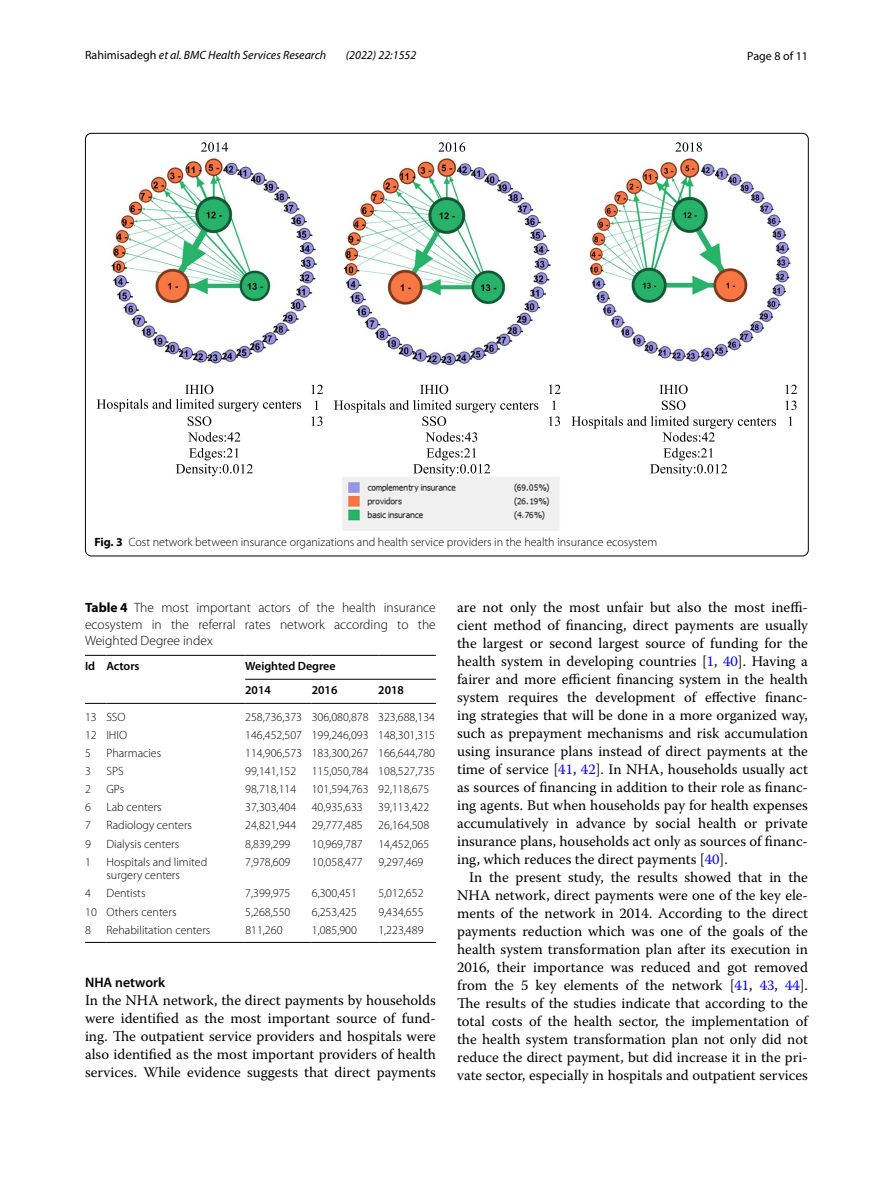
<style>
.page{position:relative;width:893px;height:1187px;background:#fff}
.page>*{position:absolute;margin:0;border:0;box-sizing:border-box;transform-origin:0 0}
.t1{font:14.7px/18px "Warnock Pro";color:#000;text-align:justify}
.t2{font:600 13.8px "Myriad Pro";color:#000}
.t3{font:300 13.5px/16.5px "Myriad Pro";color:#000;text-align:justify}
.t4{font:300 12px/13.5px "Myriad Pro";color:#000}
.t5{font:italic 12px "Myriad Pro";color:#000}
.t6{font:600 12px/23.9px "Myriad Pro";color:#000}
.t7{font:12px "Myriad Pro";color:#000}
.s1{font-style:normal}
.s2{font-weight:700}
.s3{color:#00f}
</style>
<div class="page">
<img style="left:112px;top:158px;width:678px;height:372px">
<svg style="left:675px;top:142px;width:27px;height:10px"></svg>
<svg style="left:438px;top:142px;width:27px;height:10px"></svg>
<svg style="left:201px;top:142px;width:27px;height:10px"></svg>
<svg style="left:785px;top:384px;width:12px;height:10px"></svg>
<svg style="left:785px;top:400px;width:11px;height:10px"></svg>
<svg style="left:789px;top:416px;width:3px;height:9px"></svg>
<svg style="left:659px;top:384px;width:29px;height:10px"></svg>
<svg style="left:662px;top:400px;width:23px;height:10px"></svg>
<svg style="left:549px;top:384px;width:12px;height:10px"></svg>
<svg style="left:552px;top:400px;width:4px;height:10px"></svg>
<svg style="left:549px;top:416px;width:11px;height:10px"></svg>
<svg style="left:420px;top:384px;width:28px;height:10px"></svg>
<svg style="left:311px;top:384px;width:12px;height:10px"></svg>
<svg style="left:315px;top:400px;width:3px;height:10px"></svg>
<svg style="left:311px;top:416px;width:11px;height:10px"></svg>
<svg style="left:650px;top:448px;width:77px;height:28px"></svg>
<svg style="left:425px;top:432px;width:52px;height:10px"></svg>
<svg style="left:413px;top:448px;width:77px;height:28px"></svg>
<svg style="left:188px;top:432px;width:52px;height:10px"></svg>
<svg style="left:176px;top:448px;width:77px;height:28px"></svg>
<svg style="left:97px;top:384px;width:204px;height:42px"></svg>
<svg style="left:334px;top:400px;width:204px;height:26px"></svg>
<svg style="left:572px;top:416px;width:204px;height:26px"></svg>
<svg style="left:85px;top:655px;width:21px;height:1px"></svg>
<svg style="left:85px;top:703px;width:21px;height:1px"></svg>
<hr style="left:106px;top:655px;width:139px;height:1px;background:#000">
<hr style="left:106px;top:703px;width:139px;height:1px;background:#000">
<hr style="left:245px;top:655px;width:67px;height:1px;background:#000">
<hr style="left:312px;top:655px;width:66px;height:1px;background:#000">
<hr style="left:378px;top:655px;width:58px;height:1px;background:#000">
<hr style="left:245px;top:703px;width:67px;height:1px;background:#000">
<hr style="left:312px;top:703px;width:66px;height:1px;background:#000">
<hr style="left:378px;top:703px;width:58px;height:1px;background:#000">
<svg style="left:85px;top:942px;width:21px;height:1px"></svg>
<hr style="left:106px;top:942px;width:139px;height:1px;background:#000">
<hr style="left:245px;top:942px;width:67px;height:1px;background:#000">
<hr style="left:312px;top:942px;width:66px;height:1px;background:#000">
<hr style="left:378px;top:942px;width:58px;height:1px;background:#000">
<hr style="left:245px;top:679px;width:191px;height:1px;background:#000">
<p class="t5" style="left:85px;top:48px;width:243px"><span class="s1">Rahimisadegh</span> et al. BMC Health Services Research</p>
<p class="t5" style="left:346px;top:48px;width:72px">(2022) 22:1552</p>
<p class="t7" style="left:747px;top:48px;width:62px">Page 8 of 11</p>
<p class="t4" style="left:94px;top:535px;width:564px"><span class="s2">Fig. 3</span> Cost network between insurance organizations and health service providers in the health insurance ecosystem</p>
<p class="t3" style="left:85px;top:600px;width:352px"><span class="s2">Table 4</span> The most important actors of the health insurance ecosystem in the referral rates network according to the Weighted Degree index</p>
<p class="t6" style="left:85px;top:653px;width:56px">Id Actors</p>
<p class="t6" style="left:245px;top:653px;width:92px">Weighted Degree<br>2014</p>
<p class="t6" style="left:312px;top:677px;width:27px">2016</p>
<p class="t6" style="left:378px;top:677px;width:27px">2018</p>
<p class="t4" style="left:85px;top:710px;width:42px">13 SSO</p>
<p class="t4" style="left:245px;top:710px;width:191px">258,736,373 306,080,878 323,688,134</p>
<p class="t4" style="left:85px;top:728px;width:44px">12 IHIO</p>
<p class="t4" style="left:245px;top:728px;width:191px">146,452,507 199,246,093 148,301,315</p>
<p class="t4" style="left:85px;top:746px;width:7px">5</p>
<p class="t4" style="left:106px;top:746px;width:56px">Pharmacies</p>
<p class="t4" style="left:245px;top:746px;width:191px">114,906,573 183,300,267 166,644,780</p>
<p class="t4" style="left:85px;top:764px;width:7px">3</p>
<p class="t4" style="left:106px;top:764px;width:19px">SPS</p>
<p class="t4" style="left:245px;top:764px;width:53px">99,141,152</p>
<p class="t4" style="left:312px;top:764px;width:125px">115,050,784 108,527,735</p>
<p class="t4" style="left:85px;top:782px;width:7px">2</p>
<p class="t4" style="left:106px;top:782px;width:19px">GPs</p>
<p class="t4" style="left:245px;top:782px;width:53px">98,718,114</p>
<p class="t4" style="left:312px;top:782px;width:119px">101,594,763 92,118,675</p>
<p class="t4" style="left:85px;top:800px;width:7px">6</p>
<p class="t4" style="left:106px;top:800px;width:57px">Lab centers</p>
<p class="t4" style="left:245px;top:800px;width:53px">37,303,404</p>
<p class="t4" style="left:312px;top:800px;width:53px">40,935,633</p>
<p class="t4" style="left:378px;top:800px;width:53px">39,113,422</p>
<p class="t4" style="left:85px;top:818px;width:7px">7</p>
<p class="t4" style="left:106px;top:818px;width:87px">Radiology centers</p>
<p class="t4" style="left:245px;top:818px;width:53px">24,821,944</p>
<p class="t4" style="left:312px;top:818px;width:53px">29,777,485</p>
<p class="t4" style="left:378px;top:818px;width:53px">26,164,508</p>
<p class="t4" style="left:85px;top:837px;width:7px">9</p>
<p class="t4" style="left:106px;top:837px;width:74px">Dialysis centers</p>
<p class="t4" style="left:245px;top:837px;width:47px">8,839,299</p>
<p class="t4" style="left:312px;top:837px;width:53px">10,969,787</p>
<p class="t4" style="left:378px;top:837px;width:53px">14,452,065</p>
<p class="t4" style="left:85px;top:855px;width:7px">1</p>
<p class="t4" style="left:106px;top:855px;width:102px">Hospitals and limited surgery centers</p>
<p class="t4" style="left:245px;top:855px;width:47px">7,978,609</p>
<p class="t4" style="left:312px;top:855px;width:53px">10,058,477</p>
<p class="t4" style="left:378px;top:855px;width:47px">9,297,469</p>
<p class="t4" style="left:85px;top:886px;width:7px">4</p>
<p class="t4" style="left:107px;top:886px;width:40px">Dentists</p>
<p class="t4" style="left:245px;top:886px;width:47px">7,399,975</p>
<p class="t4" style="left:312px;top:886px;width:47px">6,300,451</p>
<p class="t4" style="left:378px;top:886px;width:47px">5,012,652</p>
<p class="t4" style="left:85px;top:905px;width:93px">10 Others centers</p>
<p class="t4" style="left:245px;top:905px;width:47px">5,268,550</p>
<p class="t4" style="left:312px;top:905px;width:47px">6,253,425</p>
<p class="t4" style="left:378px;top:905px;width:47px">9,434,655</p>
<p class="t4" style="left:85px;top:923px;width:7px">8</p>
<p class="t4" style="left:107px;top:923px;width:105px">Rehabilitation centers</p>
<p class="t4" style="left:245px;top:923px;width:39px">811,260</p>
<p class="t4" style="left:312px;top:923px;width:47px">1,085,900</p>
<p class="t4" style="left:378px;top:923px;width:47px">1,223,489</p>
<p class="t2" style="left:85px;top:973px;width:82px">NHA network</p>
<p class="t1" style="left:85px;top:990px;width:352px">In the NHA network, the direct payments by households were identified as the most important source of fund&shy;ing. The outpatient service providers and hospitals were also identified as the most important providers of health services. While evidence suggests that direct payments</p>
<p class="t1" style="left:457px;top:597px;width:352px">are not only the most unfair but also the most ineffi&shy;cient method of financing, direct payments are usually the largest or second largest source of funding for the health system in developing countries [<span class="s3">1</span>, <span class="s3">40</span>]. Having a fairer and more efficient financing system in the health system requires the development of effective financ&shy;ing strategies that will be done in a more organized way, such as prepayment mechanisms and risk accumulation using insurance plans instead of direct payments at the time of service [<span class="s3">41</span>, <span class="s3">42</span>]. In NHA, households usually act as sources of financing in addition to their role as financ&shy;ing agents. But when households pay for health expenses accumulatively in advance by social health or private insurance plans, households act only as sources of financ&shy;ing, which reduces the direct payments [<span class="s3">40</span>].</p>
<p class="t1" style="left:457px;top:867px;width:352px;text-indent:12px">In the present study, the results showed that in the NHA network, direct payments were one of the key ele&shy;ments of the network in 2014. According to the direct payments reduction which was one of the goals of the health system transformation plan after its execution in 2016, their importance was reduced and got removed from the 5 key elements of the network [<span class="s3">41</span>, <span class="s3">43</span>, <span class="s3">44</span>].<br>The results of the studies indicate that according to the total costs of the health sector, the implementation of the health system transformation plan not only did not reduce the direct payment, but did increase it in the pri&shy;vate sector, especially in hospitals and outpatient services</p>
</div>
